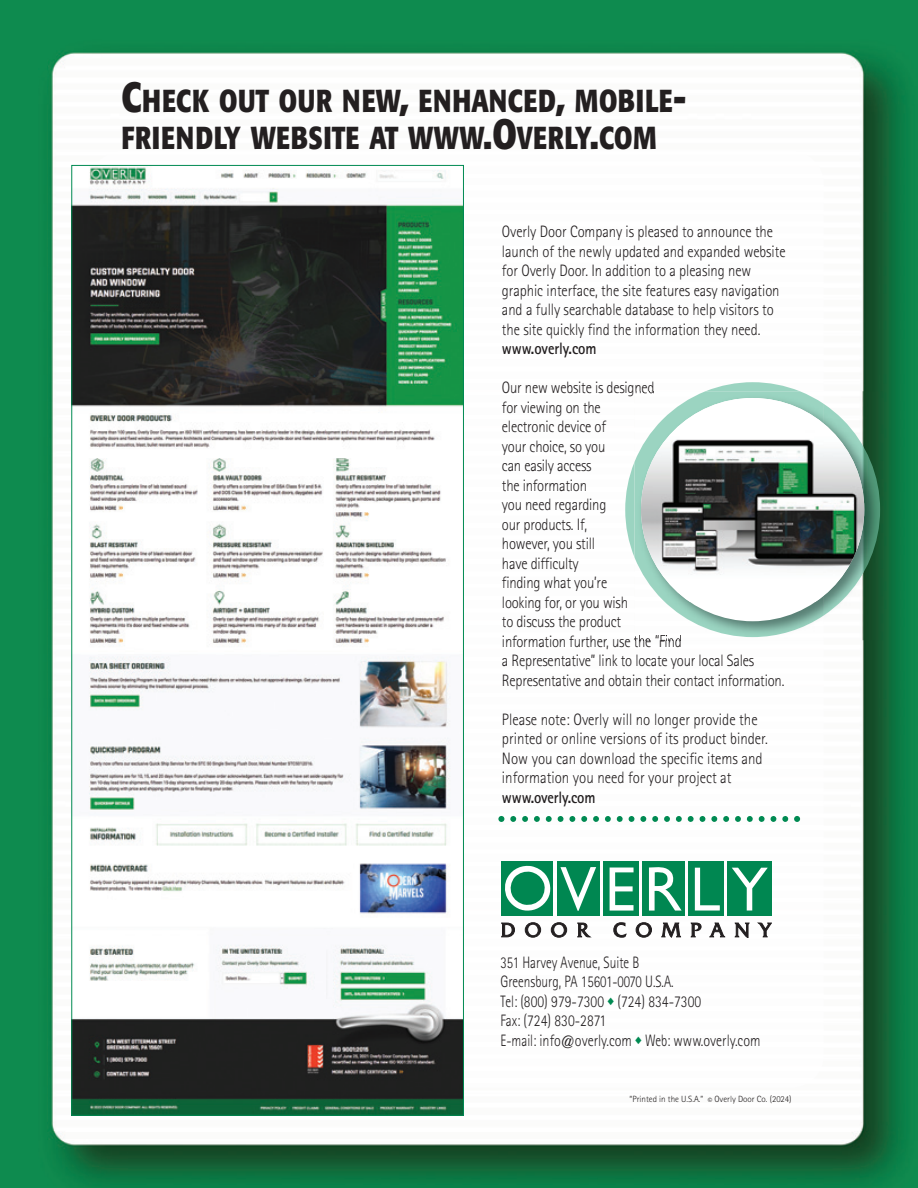
<style>
.page{position:relative;width:918px;height:1188px;background:#fff}
.page>*{position:absolute;margin:0;border:0;box-sizing:border-box;transform-origin:0 0}
.t1{font:700 31.5px/37.5px "Formata";letter-spacing:.02em;color:#231f20;scale:.8 1}
.t2{font:300 16.5px/19.5px "Rotis Sans Serif";letter-spacing:-.005em;color:#231f20;scale:.89 1}
.t3{font:300 16.5px/19.5px "Rotis Sans Serif";letter-spacing:-.005em;color:#231f20;scale:.9 1}
.t4{font:300 16.5px/19.5px "Rotis Sans Serif";letter-spacing:-.005em;color:#231f20;scale:.81 1}
.t5{font:700 16.5px "Rotis Sans Serif";letter-spacing:-.01em;color:#231f20;scale:.89 1}
.t6{font:300 9px "Rotis Sans Serif";color:#231f20}
.s1{font-size:42px}
.s2{color:#008a52}
</style>
<div class="page">
<img style="left:0;top:0;width:918px;height:1187px">
<img style="left:90px;top:151px;width:734px;height:937px">
<div style="left:727px;top:861px;width:45px;height:55px;background:#008751"></div>
<div style="left:688px;top:861px;width:36px;height:55px;background:#008751"></div>
<div style="left:642px;top:861px;width:42px;height:55px;background:#008751"></div>
<div style="left:603px;top:861px;width:35px;height:55px;background:#008751"></div>
<div style="left:557px;top:861px;width:42px;height:55px;background:#008751"></div>
<div style="left:502px;top:861px;width:51px;height:55px;background:#008751"></div>
<svg style="left:560px;top:867px;width:36px;height:44px"></svg>
<svg style="left:610px;top:868px;width:24px;height:43px"></svg>
<svg style="left:695px;top:868px;width:25px;height:43px"></svg>
<svg style="left:732px;top:868px;width:36px;height:43px"></svg>
<svg style="left:505px;top:865px;width:46px;height:46px"></svg>
<svg style="left:649px;top:867px;width:33px;height:44px"></svg>
<svg style="left:501px;top:923px;width:14px;height:14px"></svg>
<svg style="left:525px;top:923px;width:16px;height:14px"></svg>
<div style="left:528px;top:924px;width:10px;height:12px;border:1px solid #231f20;border-radius:50%"></div>
<div style="left:525px;top:922px;width:16px;height:15px;border:1px solid #231f20;border-radius:50%"></div>
<svg style="left:551px;top:923px;width:16px;height:14px"></svg>
<div style="left:554px;top:924px;width:10px;height:12px;border:1px solid #231f20;border-radius:50%"></div>
<div style="left:551px;top:922px;width:16px;height:15px;border:1px solid #231f20;border-radius:50%"></div>
<svg style="left:577px;top:923px;width:14px;height:14px"></svg>
<svg style="left:614px;top:922px;width:12px;height:15px"></svg>
<svg style="left:636px;top:923px;width:16px;height:14px"></svg>
<div style="left:638px;top:924px;width:11px;height:12px;border:1px solid #231f20;border-radius:50%"></div>
<div style="left:636px;top:922px;width:16px;height:15px;border:1px solid #231f20;border-radius:50%"></div>
<svg style="left:661px;top:923px;width:20px;height:15px"></svg>
<svg style="left:691px;top:923px;width:10px;height:14px"></svg>
<svg style="left:710px;top:923px;width:15px;height:14px"></svg>
<svg style="left:735px;top:923px;width:14px;height:15px"></svg>
<svg style="left:758px;top:923px;width:14px;height:14px"></svg>
<svg style="left:498px;top:816px;width:302px;height:6px"></svg>
<img style="left:706px;top:382px;width:94px;height:9px">
<img style="left:625px;top:462px;width:10px;height:95px">
<img style="left:824px;top:404px;width:56px;height:211px">
<img style="left:635px;top:637px;width:189px;height:3px">
<img style="left:635px;top:391px;width:189px;height:246px">
<div style="left:641px;top:398px;width:223px;height:223px;background:#fff;border-radius:50%"></div>
<img style="left:641px;top:398px;width:223px;height:204px">
<img style="left:74px;top:167px;width:388px;height:946px">
<h1 class="t1" style="left:121px;top:84px;width:708px"><span class="s1">C</span>HECK OUT OUR NEW<span class="s1">,</span> ENHANCED<span class="s1">,</span> MOBILE<span class="s1">-<br></span>FRIENDLY WEBSITE AT WWW<span class="s1">.O</span>VERLY<span class="s1">.</span>COM</h1>
<p class="t2" style="left:502px;top:223px;width:320px">Overly Door Company is pleased to announce the launch of the newly updated and expanded website for Overly Door. In addition to a pleasing new graphic interface, the site features easy navigation and a fully searchable database to help visitors to the site quickly find the information they need.</p>
<p class="t5" style="left:502px;top:343px;width:108px">www.overly.com</p>
<p class="t2" style="left:502px;top:379px;width:319px">Our new website is designed<br>for viewing on the<br>electronic device of<br>your choice, so you<br>can easily access<br>the information<br>you need regarding<br>our products. If,<br>however, you still<br>have difficulty<br>finding what you’re<br>looking for, or you wish<br>to discuss the product<br>information further, use the “Find<br>a Representative” link to locate your local Sales<br>Representative and obtain their contact information.</p>
<p class="t3" style="left:502px;top:711px;width:297px">Please note: Overly will no longer provide the printed or online versions of its product binder.<br>Now you can download the specific items and information you need for your project at</p>
<p class="t5" style="left:502px;top:791px;width:107px">www.overly.com</p>
<p class="t4" style="left:501px;top:954px;width:323px">351 Harvey Avenue, Suite B<br>Greensburg, PA 15601-0070 U.S.A.<br>Tel: (800) 979-7300 <span class="s2">◆</span> (724) 834-7300<br>Fax: (724) 830-2871<br>E-mail: info@overly.com <span class="s2">◆</span> Web: www.overly.com</p>
<p class="t6" style="left:630px;top:1096px;width:163px">“Printed in the U.S.A.” © Overly Door Co. (2024)</p>
</div>
